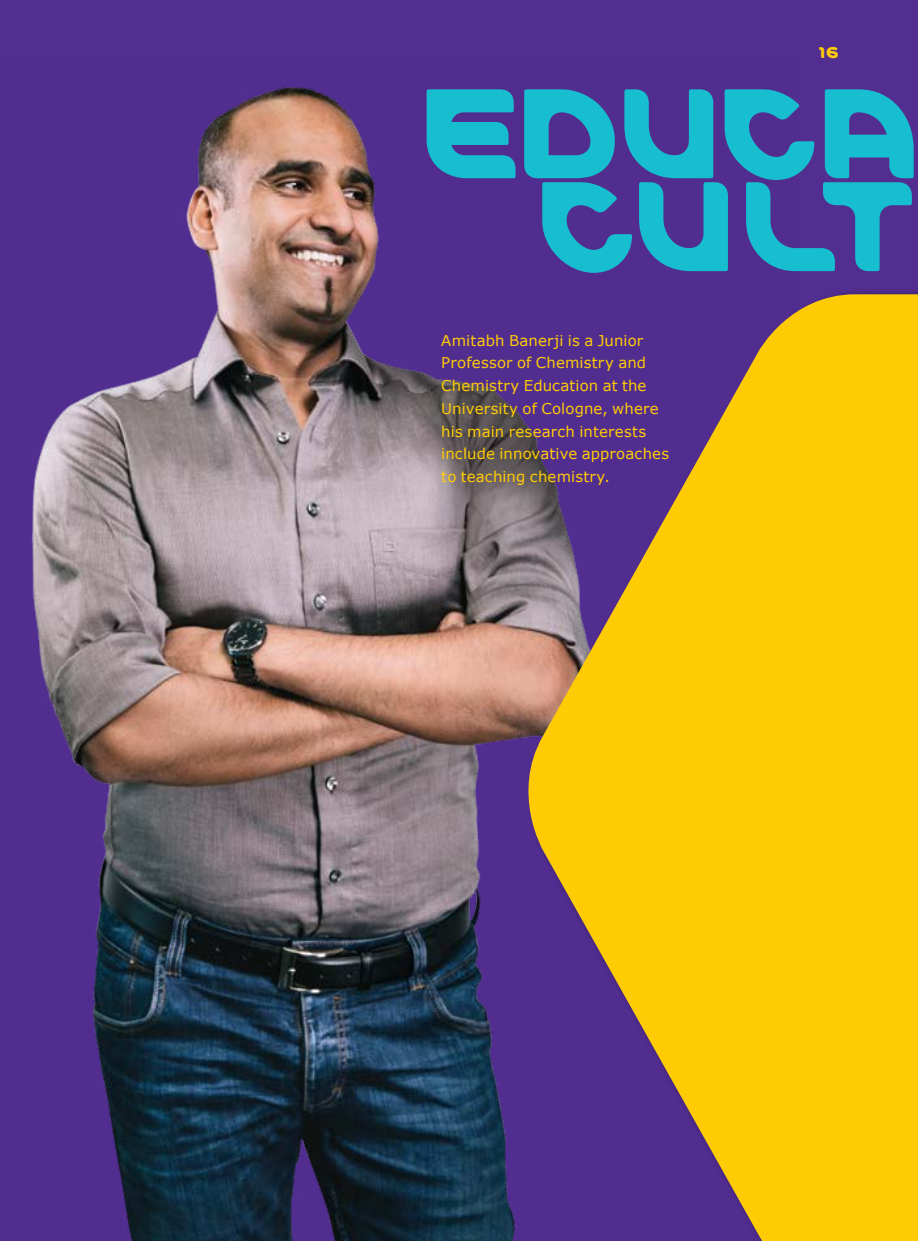
<style>
.page{position:relative;width:918px;height:1241px;background:#fff}
.page>*{position:absolute;margin:0;border:0;box-sizing:border-box;transform-origin:0 0}
.t1{font:129.33px/92.8px "Merck";letter-spacing:.02em;color:#16becf;text-align:right}
.t2{font:15.75px "Merck";color:#ffcb05}
.t3{font:14.88px/22.8px "Verdana";letter-spacing:.01em;color:#ffcb05}
</style>
<div class="page">
<div style="left:0;top:0;width:918px;height:1240px;background:#522e91"></div>
<img style="left:32px;top:87px;width:479px;height:1153px">
<svg style="left:511px;top:294px;width:407px;height:946px;fill:#ffcb05"></svg>
<p class="t2" style="left:819px;top:43px;width:21px">16</p>
<h1 class="t1" style="left:425px;top:87px;width:497px">EDUCA<br>CULT</h1>
<p class="t3" style="left:441px;top:328px;width:229px">Amitabh Banerji is a Junior<br>Professor of Chemistry and<br>Chemistry Education at the<br>University of Cologne, where his main research interests include innovative approaches to teaching chemistry.</p>
</div>
